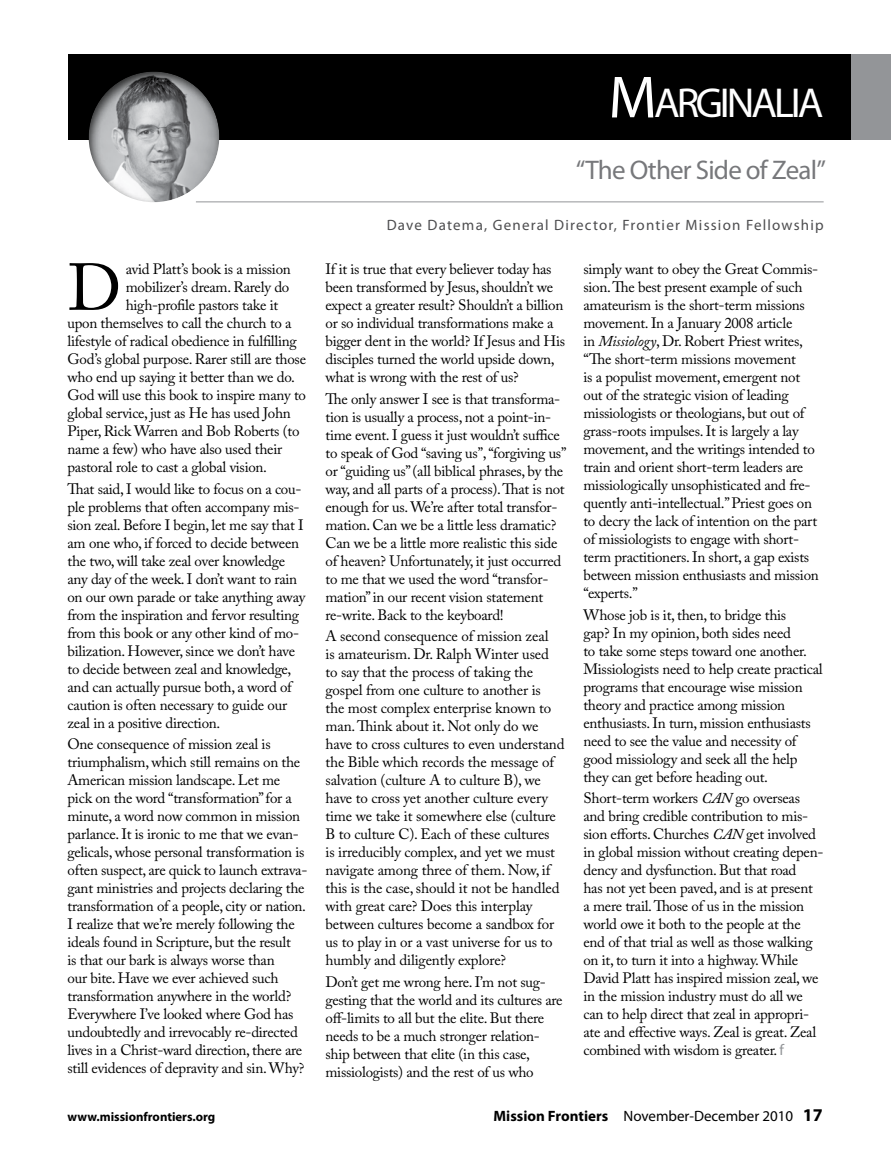
<style>
.page{position:relative;width:891px;height:1161px;background:#fff}
.page>*{position:absolute;margin:0;border:0;box-sizing:border-box;transform-origin:0 0}
.t1{font:65.7px "Adobe Caslon Pro";color:#000}
.t2{font:42px "Myriad Pro";letter-spacing:-.07em;color:#fff}
.t3{font:27px "Myriad Pro";letter-spacing:-.03em;color:#77787b}
.t4{font:15px/18px "Adobe Caslon Pro";letter-spacing:-.02em;color:#000}
.t5{font:15px "Myriad Pro";letter-spacing:.08em;color:#4d4d4f}
.t6{font:15px "Myriad Pro";color:#000}
.t7{font:700 12.75px "Myriad Pro";color:#000}
.s1{font-size:60px}
.s2{font-style:italic}
.s3{font-family:"Myriad Pro";font-size:15.45px;color:#939598}
.s4{font-weight:700}
.s5{font-weight:700;font-size:18px}
</style>
<div class="page">
<div style="left:847px;top:54px;width:44px;height:85px;background:#939598"></div>
<div style="left:68px;top:54px;width:783px;height:85px;background:#000"></div>
<hr style="left:196px;top:202px;width:628px;height:1px;background:#939598">
<div style="left:88px;top:71px;width:134px;height:134px;background:#000;opacity:.75"></div>
<h2 class="t2" style="left:609px;top:77px;width:217px"><span class="s1">M</span>ARGINALIA</h2>
<h3 class="t3" style="left:576px;top:153px;width:252px">“The Other Side of Zeal”</h3>
<h1 class="t1" style="left:68px;top:249px;width:55px">D</h1>
<p class="t4" style="left:126px;top:260px;width:167px">avid Platt’s book is a mission</p>
<p class="t4" style="left:126px;top:278px;width:165px">mobilizer’s dream. Rarely do</p>
<p class="t4" style="left:126px;top:296px;width:154px">high-profile pastors take it</p>
<p class="t4" style="left:68px;top:314px;width:226px">upon themselves to call the church to a</p>
<p class="t4" style="left:68px;top:332px;width:231px">lifestyle of radical obedience in fulfilling</p>
<p class="t4" style="left:68px;top:350px;width:240px">God’s global purpose. Rarer still are those</p>
<p class="t4" style="left:68px;top:368px;width:229px">who end up saying it better than we do.</p>
<p class="t4" style="left:68px;top:386px;width:240px">God will use this book to inspire many to</p>
<p class="t4" style="left:68px;top:404px;width:225px">global service, just as He has used John</p>
<p class="t4" style="left:68px;top:422px;width:234px">Piper, Rick Warren and Bob Roberts (to</p>
<p class="t4" style="left:68px;top:440px;width:216px">name a few) who have also used their</p>
<p class="t4" style="left:68px;top:458px;width:201px">pastoral role to cast a global vision.</p>
<p class="t4" style="left:68px;top:479px;width:239px">That said, I would like to focus on a cou&shy;ple problems that often accompany mis&shy;sion zeal. Before I begin, let me say that I am one who, if forced to decide between the two, will take zeal over knowledge any day of the week. I don’t want to rain on our own parade or take anything away from the inspiration and fervor resulting from this book or any other kind of mo&shy;bilization. However, since we don’t have to decide between zeal and knowledge, and can actually pursue both, a word of caution is often necessary to guide our zeal in a positive direction.</p>
<p class="t4" style="left:68px;top:735px;width:241px">One consequence of mission zeal is triumphalism, which still remains on the American mission landscape. Let me pick on the word “transformation” for a minute, a word now common in mission parlance. It is ironic to me that we evan&shy;gelicals, whose personal transformation is often suspect, are quick to launch extrava&shy;gant ministries and projects declaring the transformation of a people, city or nation.<br>I realize that we’re merely following the ideals found in Scripture, but the result<br>is that our bark is always worse than<br>our bite. Have we ever achieved such transformation anywhere in the world?<br>Everywhere I’ve looked where God has undoubtedly and irrevocably re-directed lives in a Christ-ward direction, there are still evidences of depravity and sin. Why?</p>
<p class="t5" style="left:387px;top:216px;width:438px">Dave Datema, General Director, Frontier Mission Fellowship</p>
<p class="t4" style="left:326px;top:260px;width:241px">If it is true that every believer today has been transformed by Jesus, shouldn’t we expect a greater result? Shouldn’t a billion or so individual transformations make a bigger dent in the world? If Jesus and His disciples turned the world upside down, what is wrong with the rest of us?</p>
<p class="t4" style="left:326px;top:389px;width:242px">The only answer I see is that transforma&shy;tion is usually a process, not a point-in&shy;time event. I guess it just wouldn’t suffice to speak of God “saving us”, “forgiving us” or “guiding us” (all biblical phrases, by the way, and all parts of a process). That is not enough for us. We’re after total transfor&shy;mation. Can we be a little less dramatic?<br>Can we be a little more realistic this side of heaven? Unfortunately, it just occurred to me that we used the word “transfor&shy;mation” in our recent vision statement re-write. Back to the keyboard!</p>
<p class="t4" style="left:326px;top:627px;width:241px">A second consequence of mission zeal<br>is amateurism. Dr. Ralph Winter used to say that the process of taking the gospel from one culture to another is<br>the most complex enterprise known to man. Think about it. Not only do we have to cross cultures to even understand the Bible which records the message of salvation (culture A to culture B), we have to cross yet another culture every time we take it somewhere else (culture B to culture C). Each of these cultures<br>is irreducibly complex, and yet we must navigate among three of them. Now, if this is the case, should it not be handled with great care? Does this interplay between cultures become a sandbox for us to play in or a vast universe for us to humbly and diligently explore?</p>
<p class="t4" style="left:326px;top:973px;width:239px">Don’t get me wrong here. I’m not sug&shy;gesting that the world and its cultures are off-limits to all but the elite. But there needs to be a much stronger relation&shy;ship between that elite (in this case, missiologists) and the rest of us who</p>
<p class="t4" style="left:583px;top:260px;width:237px">simply want to obey the Great Commis&shy;sion. The best present example of such amateurism is the short-term missions movement. In a January 2008 article<br>in <span class="s2">Missiology</span>, Dr. Robert Priest writes, “The short-term missions movement<br>is a populist movement, emergent not out of the strategic vision of leading missiologists or theologians, but out of grass-roots impulses. It is largely a lay movement, and the writings intended to train and orient short-term leaders are missiologically unsophisticated and fre&shy;quently anti-intellectual.” Priest goes on to decry the lack of intention on the part of missiologists to engage with short&shy;term practitioners. In short, a gap exists between mission enthusiasts and mission “experts.”</p>
<p class="t4" style="left:583px;top:605px;width:241px">Whose job is it, then, to bridge this<br>gap? In my opinion, both sides need<br>to take some steps toward one another.<br>Missiologists need to help create practical programs that encourage wise mission theory and practice among mission enthusiasts. In turn, mission enthusiasts need to see the value and necessity of good missiology and seek all the help they can get before heading out.</p>
<p class="t4" style="left:583px;top:789px;width:241px">Short-term workers <span class="s2">CAN</span> go overseas and bring credible contribution to mis&shy;sion efforts. Churches <span class="s2">CAN</span> get involved in global mission without creating depen&shy;dency and dysfunction. But that road<br>has not yet been paved, and is at present<br>a mere trail. Those of us in the mission world owe it both to the people at the end of that trial as well as those walking on it, to turn it into a highway. While David Platt has inspired mission zeal, we in the mission industry must do all we can to help direct that zeal in appropri&shy;ate and effective ways. Zeal is great. Zeal combined with wisdom is greater. <span class="s3">f</span></p>
<p class="t7" style="left:68px;top:1108px;width:149px">www.missionfrontiers.org</p>
<p class="t6" style="left:493px;top:1106px;width:331px"><span class="s4">Mission Frontiers</span> November-December 2010 <span class="s5">17</span></p>
</div>
